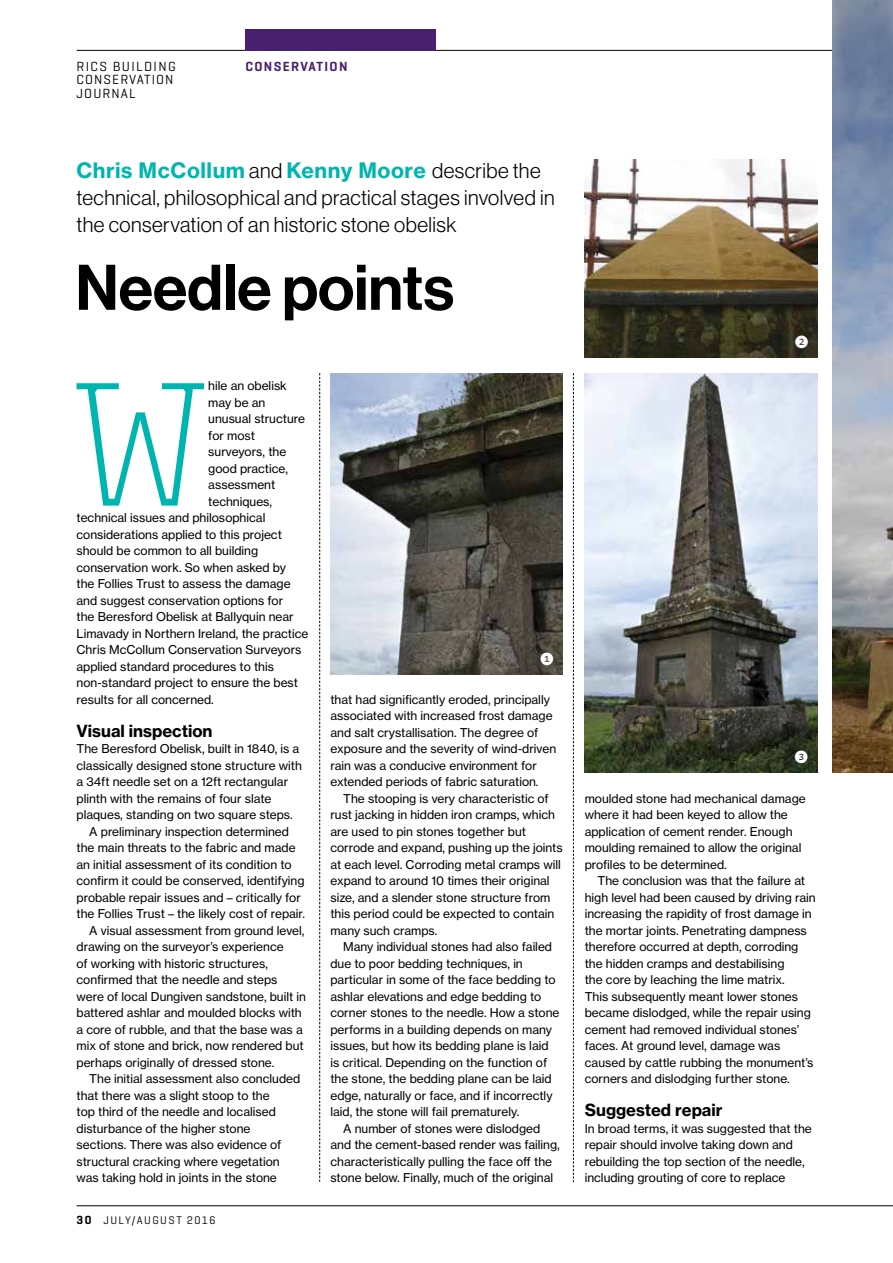
<style>
.page{position:relative;width:893px;height:1263px;background:#fff}
.page>*{position:absolute;margin:0;border:0;box-sizing:border-box;transform-origin:0 0}
.t1{font:300 214.65px "Pitch";color:#00b5af}
.t2{font:63px "N Haas Grotesk DS Std 65 Md";color:#000}
.t3{font:21px/27px "N Haas Grotesk DS Std 45 Lt";letter-spacing:.02em;color:#000}
.t4{font:21px "N Haas Grotesk TX Std 75 Bd";letter-spacing:.025em;color:#00b5af}
.t5{font:16.5px "N Haas Grotesk TX Std 75 Bd";color:#000}
.t6{font:13.5px/13.5px "Geogrotesque";letter-spacing:.08em;color:#000}
.t7{font:600 13.5px "Geogrotesque";letter-spacing:.1em;color:#48206e}
.t8{font:12px/16.5px "N Haas Grotesk TX Std 55 Rg";color:#000}
.t9{font:11.25px "Geogrotesque";letter-spacing:.13em;color:#000}
.s1{font-family:"N Haas Grotesk DS Std 45 Lt";color:#000}
.s2{font-weight:600;font-size:12px}
</style>
<div class="page">
<img style="left:585px;top:373px;width:232px;height:400px">
<hr style="left:77px;top:50px;width:761px;height:1px;background:#000">
<svg style="left:573px;top:373px;width:1px;height:809px"></svg>
<svg style="left:319px;top:373px;width:1px;height:809px"></svg>
<div style="left:245px;top:29px;width:190px;height:21px;background:#48206e"></div>
<hr style="left:77px;top:1205px;width:816px;height:1px;background:#000">
<img style="left:330px;top:373px;width:233px;height:302px">
<img style="left:833px;top:0;width:60px;height:773px">
<img style="left:585px;top:159px;width:232px;height:198px">
<svg style="left:541px;top:653px;width:12px;height:12px"></svg>
<svg style="left:795px;top:335px;width:13px;height:13px"></svg>
<svg style="left:795px;top:750px;width:13px;height:13px"></svg>
<p class="t6" style="left:77px;top:59px;width:101px">RICS BUILDING<br>CONSERVATION<br>JOURNAL</p>
<p class="t7" style="left:245px;top:58px;width:104px">CONSERVATION</p>
<h3 class="t4" style="left:77px;top:157px;width:466px">Chris McCollum <span class="s1">and</span> Kenny Moore <span class="s1">describe the</span></h3>
<h3 class="t3" style="left:77px;top:184px;width:479px">technical, philosophical and practical stages involved in the conservation of an historic stone obelisk</h3>
<h2 class="t2" style="left:75px;top:251px;width:380px">Needle points</h2>
<h1 class="t1" style="left:74px;top:293px;width:133px">W</h1>
<p class="t8" style="left:208px;top:377px;width:80px">hile an obelisk</p>
<p class="t8" style="left:208px;top:394px;width:59px">may be an</p>
<p class="t8" style="left:208px;top:410px;width:98px">unusual structure</p>
<p class="t8" style="left:208px;top:427px;width:48px">for most</p>
<p class="t8" style="left:208px;top:443px;width:79px">surveyors, the</p>
<p class="t8" style="left:208px;top:460px;width:81px">good practice,</p>
<p class="t8" style="left:208px;top:476px;width:68px">assessment</p>
<p class="t8" style="left:208px;top:493px;width:65px">techniques,</p>
<p class="t8" style="left:77px;top:509px;width:190px">technical issues and philosophical</p>
<p class="t8" style="left:77px;top:526px;width:207px">considerations applied to this project</p>
<p class="t8" style="left:77px;top:542px;width:183px">should be common to all building</p>
<p class="t8" style="left:77px;top:559px;width:211px">conservation work. So when asked by</p>
<p class="t8" style="left:77px;top:575px;width:216px">the Follies Trust to assess the damage</p>
<p class="t8" style="left:77px;top:592px;width:208px">and suggest conservation options for</p>
<p class="t8" style="left:77px;top:608px;width:219px">the Beresford Obelisk at Ballyquin near</p>
<p class="t8" style="left:77px;top:625px;width:233px">Limavady in Northern Ireland, the practice</p>
<p class="t8" style="left:77px;top:641px;width:227px">Chris McCollum Conservation Surveyors</p>
<p class="t8" style="left:77px;top:658px;width:199px">applied standard procedures to this</p>
<p class="t8" style="left:77px;top:674px;width:223px">non-standard project to ensure the best</p>
<p class="t8" style="left:77px;top:691px;width:139px">results for all concerned.</p>
<h3 class="t5" style="left:77px;top:720px;width:138px">Visual inspection</h3>
<p class="t8" style="left:77px;top:740px;width:224px">The Beresford Obelisk, built in 1840, is a</p>
<p class="t8" style="left:77px;top:757px;width:227px">classically designed stone structure with</p>
<p class="t8" style="left:77px;top:773px;width:213px">a 34ft needle set on a 12ft rectangular</p>
<p class="t8" style="left:77px;top:790px;width:196px">plinth with the remains of four slate</p>
<p class="t8" style="left:77px;top:806px;width:218px">plaques, standing on two square steps.</p>
<p class="t8" style="left:89px;top:823px;width:201px">A preliminary inspection determined</p>
<p class="t8" style="left:77px;top:839px;width:221px">the main threats to the fabric and made</p>
<p class="t8" style="left:77px;top:856px;width:217px">an initial assessment of its condition to</p>
<p class="t8" style="left:77px;top:872px;width:230px">confirm it could be conserved, identifying</p>
<p class="t8" style="left:77px;top:889px;width:226px">probable repair issues and – critically for</p>
<p class="t8" style="left:77px;top:905px;width:230px">the Follies Trust – the likely cost of repair.</p>
<p class="t8" style="left:89px;top:922px;width:217px">A visual assessment from ground level,</p>
<p class="t8" style="left:77px;top:938px;width:209px">drawing on the surveyor’s experience</p>
<p class="t8" style="left:77px;top:955px;width:193px">of working with historic structures,</p>
<p class="t8" style="left:77px;top:971px;width:202px">confirmed that the needle and steps</p>
<p class="t8" style="left:77px;top:988px;width:231px">were of local Dungiven sandstone, built in</p>
<p class="t8" style="left:77px;top:1004px;width:227px">battered ashlar and moulded blocks with</p>
<p class="t8" style="left:77px;top:1021px;width:228px">a core of rubble, and that the base was a</p>
<p class="t8" style="left:77px;top:1037px;width:229px">mix of stone and brick, now rendered but</p>
<p class="t8" style="left:77px;top:1054px;width:199px">perhaps originally of dressed stone.</p>
<p class="t8" style="left:89px;top:1070px;width:212px">The initial assessment also concluded</p>
<p class="t8" style="left:77px;top:1087px;width:195px">that there was a slight stoop to the</p>
<p class="t8" style="left:77px;top:1103px;width:201px">top third of the needle and localised</p>
<p class="t8" style="left:77px;top:1120px;width:175px">disturbance of the higher stone</p>
<p class="t8" style="left:77px;top:1136px;width:206px">sections. There was also evidence of</p>
<p class="t8" style="left:77px;top:1153px;width:205px">structural cracking where vegetation</p>
<p class="t8" style="left:77px;top:1169px;width:202px">was taking hold in joints in the stone</p>
<p class="t9" style="left:77px;top:1213px;width:141px"><span class="s2">30</span> JULY/AUGUST 2016</p>
<p class="t8" style="left:330px;top:691px;width:227px">that had significantly eroded, principally associated with increased frost damage and salt crystallisation. The degree of exposure and the severity of wind-driven rain was a conducive environment for extended periods of fabric saturation.</p>
<p class="t8" style="left:330px;top:790px;width:234px;text-indent:13px">The stooping is very characteristic of rust jacking in hidden iron cramps, which are used to pin stones together but corrode and expand, pushing up the joints at each level. Corroding metal cramps will expand to around 10 times their original size, and a slender stone structure from this period could be expected to contain many such cramps.</p>
<p class="t8" style="left:343px;top:938px;width:210px">Many individual stones had also failed</p>
<p class="t8" style="left:330px;top:955px;width:194px">due to poor bedding techniques, in</p>
<p class="t8" style="left:330px;top:971px;width:227px">particular in some of the face bedding to</p>
<p class="t8" style="left:330px;top:988px;width:212px">ashlar elevations and edge bedding to</p>
<p class="t8" style="left:330px;top:1004px;width:231px">corner stones to the needle. How a stone</p>
<p class="t8" style="left:330px;top:1021px;width:223px">performs in a building depends on many</p>
<p class="t8" style="left:330px;top:1037px;width:220px">issues, but how its bedding plane is laid</p>
<p class="t8" style="left:330px;top:1054px;width:218px">is critical. Depending on the function of</p>
<p class="t8" style="left:330px;top:1070px;width:223px">the stone, the bedding plane can be laid</p>
<p class="t8" style="left:330px;top:1087px;width:224px">edge, naturally or face, and if incorrectly</p>
<p class="t8" style="left:330px;top:1103px;width:190px">laid, the stone will fail prematurely.</p>
<p class="t8" style="left:343px;top:1120px;width:199px">A number of stones were dislodged</p>
<p class="t8" style="left:330px;top:1136px;width:231px">and the cement-based render was failing,</p>
<p class="t8" style="left:330px;top:1153px;width:223px">characteristically pulling the face off the</p>
<p class="t8" style="left:330px;top:1169px;width:224px">stone below. Finally, much of the original</p>
<p class="t8" style="left:585px;top:790px;width:222px">moulded stone had mechanical damage where it had been keyed to allow the application of cement render. Enough moulding remained to allow the original profiles to be determined.</p>
<p class="t8" style="left:585px;top:872px;width:232px;text-indent:13px">The conclusion was that the failure at high level had been caused by driving rain increasing the rapidity of frost damage in the mortar joints. Penetrating dampness therefore occurred at depth, corroding the hidden cramps and destabilising<br>the core by leaching the lime matrix.<br>This subsequently meant lower stones became dislodged, while the repair using cement had removed individual stones’ faces. At ground level, damage was caused by cattle rubbing the monument’s corners and dislodging further stone.</p>
<h3 class="t5" style="left:585px;top:1100px;width:139px">Suggested repair</h3>
<p class="t8" style="left:585px;top:1120px;width:229px">In broad terms, it was suggested that the repair should involve taking down and rebuilding the top section of the needle, including grouting of core to replace</p>
</div>
